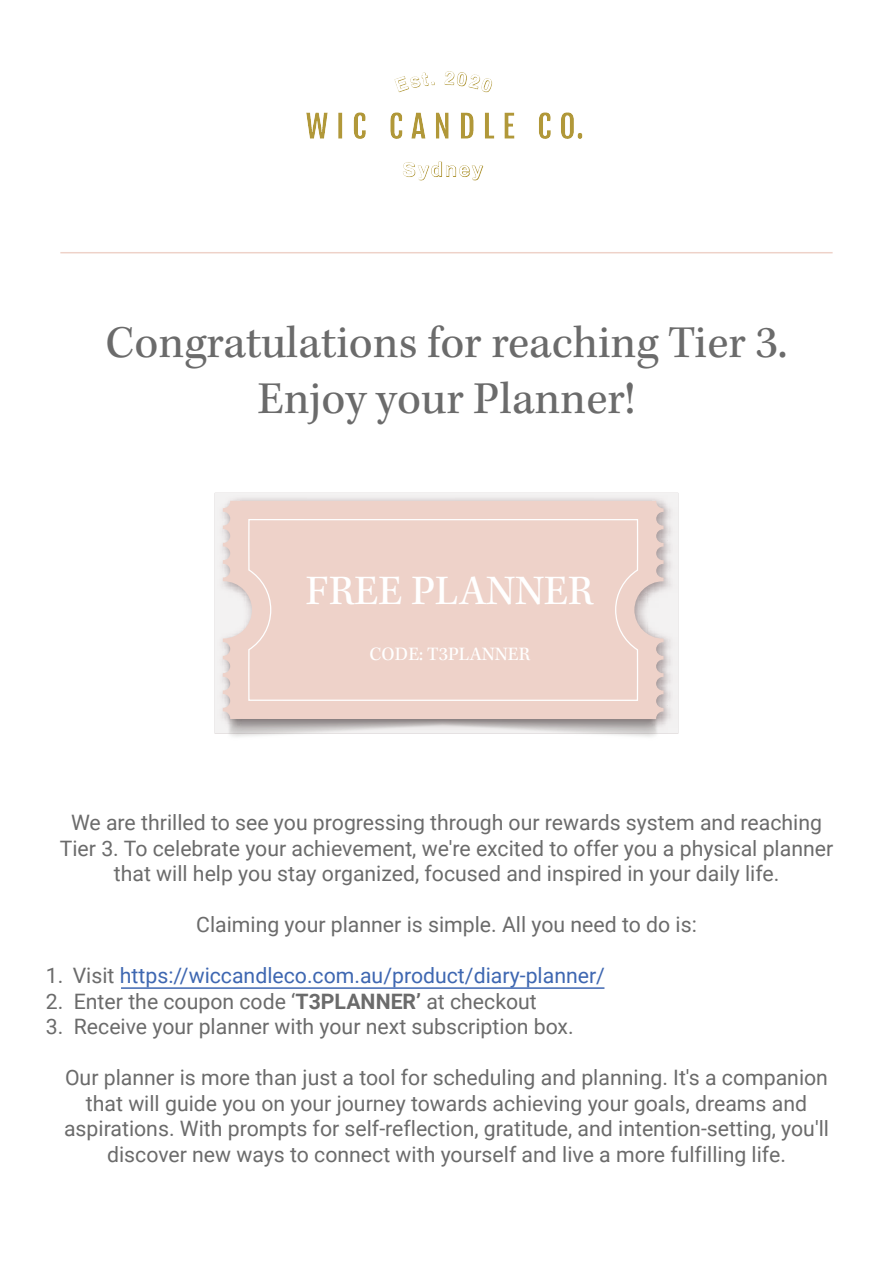
<style>
.page{position:relative;width:893px;height:1263px;background:#fff}
.page>*{position:absolute;margin:0;border:0;box-sizing:border-box;transform-origin:0 0}
.t1{font:46.8px/56.1px "Kepler Std";color:#6b6b6b;text-align:center}
.t2{font:43.05px "Kepler Std";color:#fff}
.t3{font:21.3px/25.5px "Roboto";color:#6b6b6b;text-align:center}
.t4{font:21.3px "Roboto";color:#3e67b1}
.t5{font:19.5px "Kepler Std";letter-spacing:.005em;color:#fff}
.s1{color:#6b6b6b}
.s2{font-weight:700}
</style>
<div class="page">
<img style="left:306px;top:71px;width:277px;height:110px">
<hr style="left:60px;top:252px;width:773px;height:1px;background:#eed2c9">
<hr style="left:121px;top:987px;width:483px;height:2px;background:#3e67b1">
<svg style="left:215px;top:493px;width:463px;height:241px"></svg>
<svg style="left:223px;top:501px;width:441px;height:218px;background:#ebd3cb"></svg>
<div style="left:248px;top:518px;width:391px;height:184px;background:#eed2c9"></div>
<h1 class="t1" style="left:105px;top:316px;width:684px">Congratulations for reaching Tier 3.<br>Enjoy your Planner!</h1>
<h2 class="t2" style="left:306px;top:566px;width:289px">FREE PLANNER</h2>
<p class="t5" style="left:369px;top:643px;width:162px">CODE: T3PLANNER</p>
<p class="t3" style="left:60px;top:809px;width:775px">We are thrilled to see you progressing through our rewards system and reaching<br>Tier 3. To celebrate your achievement, we're excited to offer you a physical planner that will help you stay organized, focused and inspired in your daily life.</p>
<p class="t3" style="left:196px;top:911px;width:502px">Claiming your planner is simple. All you need to do is:</p>
<p class="t4" style="left:46px;top:961px;width:561px"><span class="s1">1. Visit</span> https://wiccandleco.com.au/product/diary-planner/</p>
<p class="t3" style="left:46px;top:988px;width:493px">2. Enter the coupon code ‘<span class="s2">T3PLANNER’</span> at checkout</p>
<p class="t3" style="left:46px;top:1013px;width:529px">3. Receive your planner with your next subscription box.</p>
<p class="t3" style="left:64px;top:1064px;width:766px">Our planner is more than just a tool for scheduling and planning. It's a companion that will guide you on your journey towards achieving your goals, dreams and aspirations. With prompts for self-reflection, gratitude, and intention-setting, you'll discover new ways to connect with yourself and live a more fulfilling life.</p>
</div>
